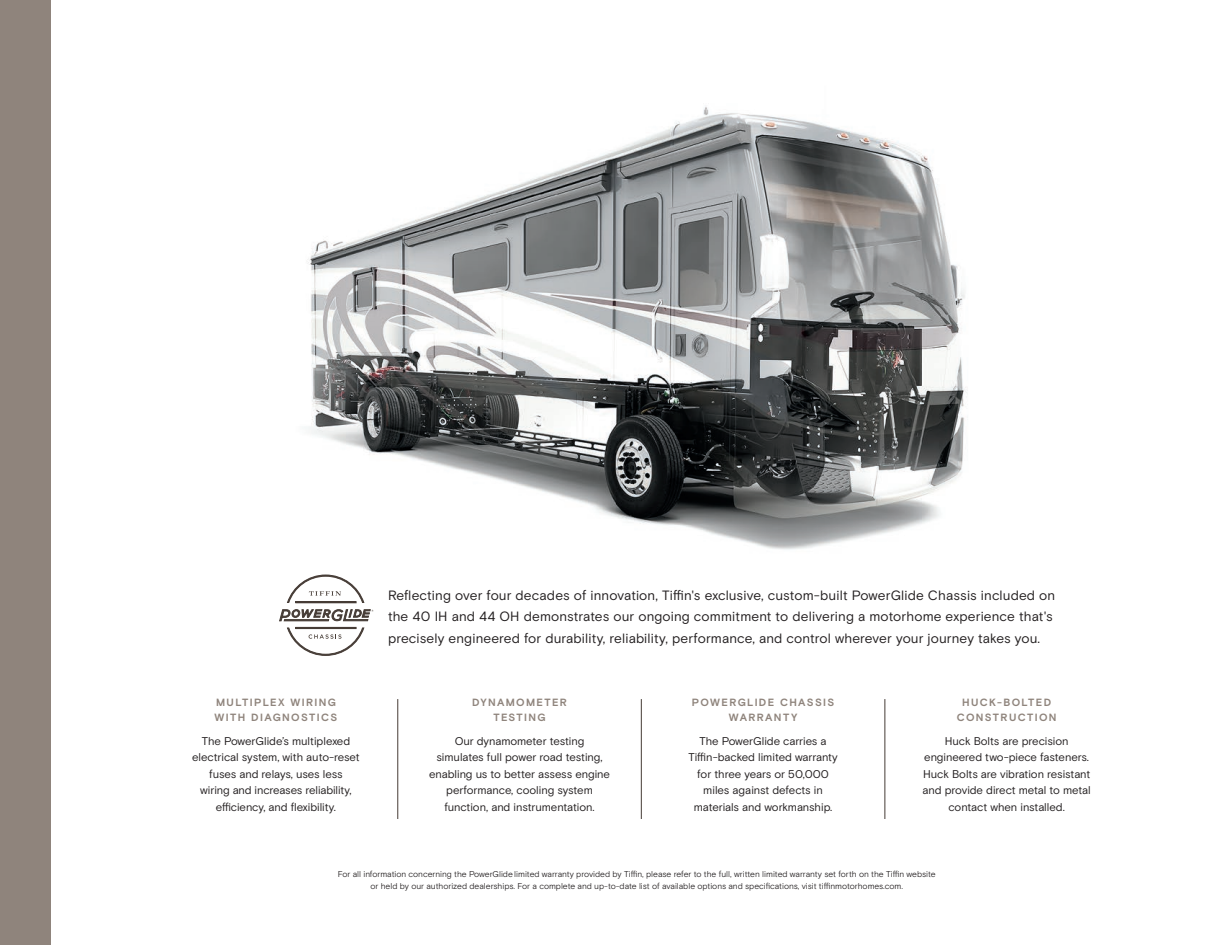
<style>
.page{position:relative;width:1215px;height:945px;background:#fff}
.page>*{position:absolute;margin:0;border:0;box-sizing:border-box;transform-origin:0 0}
.t1{font:13.5px/21.8px "Basis Grotesque Pro";letter-spacing:.01em;color:#231f20}
.t2{font:11.25px/16.5px "Basis Grotesque Pro";letter-spacing:-.01em;color:#231f20;text-align:center}
.t3{font:700 10.5px/15px "Basis Grotesque Pro";letter-spacing:.125em;color:#8f847c;text-align:center}
.t4{font:8.4px/12px "Basis Grotesque Pro Off White";letter-spacing:-.005em;color:#231f20;text-align:center}
</style>
<div class="page">
<div style="left:0;top:0;width:51px;height:945px;background:#8f847c"></div>
<img style="left:307px;top:106px;width:660px;height:656px">
<hr style="left:398px;top:699px;width:1px;height:120px;background:#463c36">
<hr style="left:641px;top:699px;width:1px;height:120px;background:#463c36">
<hr style="left:885px;top:699px;width:1px;height:120px;background:#463c36">
<svg style="left:279px;top:574px;width:94px;height:82px"></svg>
<p class="t3" style="left:215px;top:695px;width:124px;text-align:left">MULTIPLEX WIRING<br>WITH DIAGNOSTICS</p>
<p class="t2" style="left:192px;top:733px;width:169px">The PowerGlide’s multiplexed electrical system, with auto-reset fuses and relays, uses less<br>wiring and increases reliability, efficiency, and flexibility.</p>
<p class="t1" style="left:388px;top:584px;width:669px">Reflecting over four decades of innovation, Tiffin's exclusive, custom-built PowerGlide Chassis included on the 40 IH and 44 OH demonstrates our ongoing commitment to delivering a motorhome experience that's precisely engineered for durability, reliability, performance, and control wherever your journey takes you.</p>
<p class="t3" style="left:472px;top:695px;width:96px">DYNAMOMETER<br>TESTING</p>
<p class="t2" style="left:429px;top:733px;width:183px">Our dynamometer testing<br>simulates full power road testing, enabling us to better assess engine performance, cooling system function, and instrumentation.</p>
<p class="t3" style="left:692px;top:695px;width:144px">POWERGLIDE CHASSIS<br>WARRANTY</p>
<p class="t2" style="left:688px;top:733px;width:151px">The PowerGlide carries a<br>Tiffin-backed limited warranty for three years or 50,000 miles against defects in materials and workmanship.</p>
<p class="t3" style="left:957px;top:695px;width:101px">HUCK-BOLTED<br>CONSTRUCTION</p>
<p class="t2" style="left:923px;top:733px;width:170px">Huck Bolts are precision engineered two-piece fasteners.<br>Huck Bolts are vibration resistant and provide direct metal to metal contact when installed.</p>
<p class="t4" style="left:338px;top:868px;width:600px">For all information concerning the PowerGlide limited warranty provided by Tiffin, please refer to the full, written limited warranty set forth on the Tiffin website or held by our authorized dealerships. For a complete and up-to-date list of available options and specifications, visit tiffinmotorhomes.com.</p>
</div>
